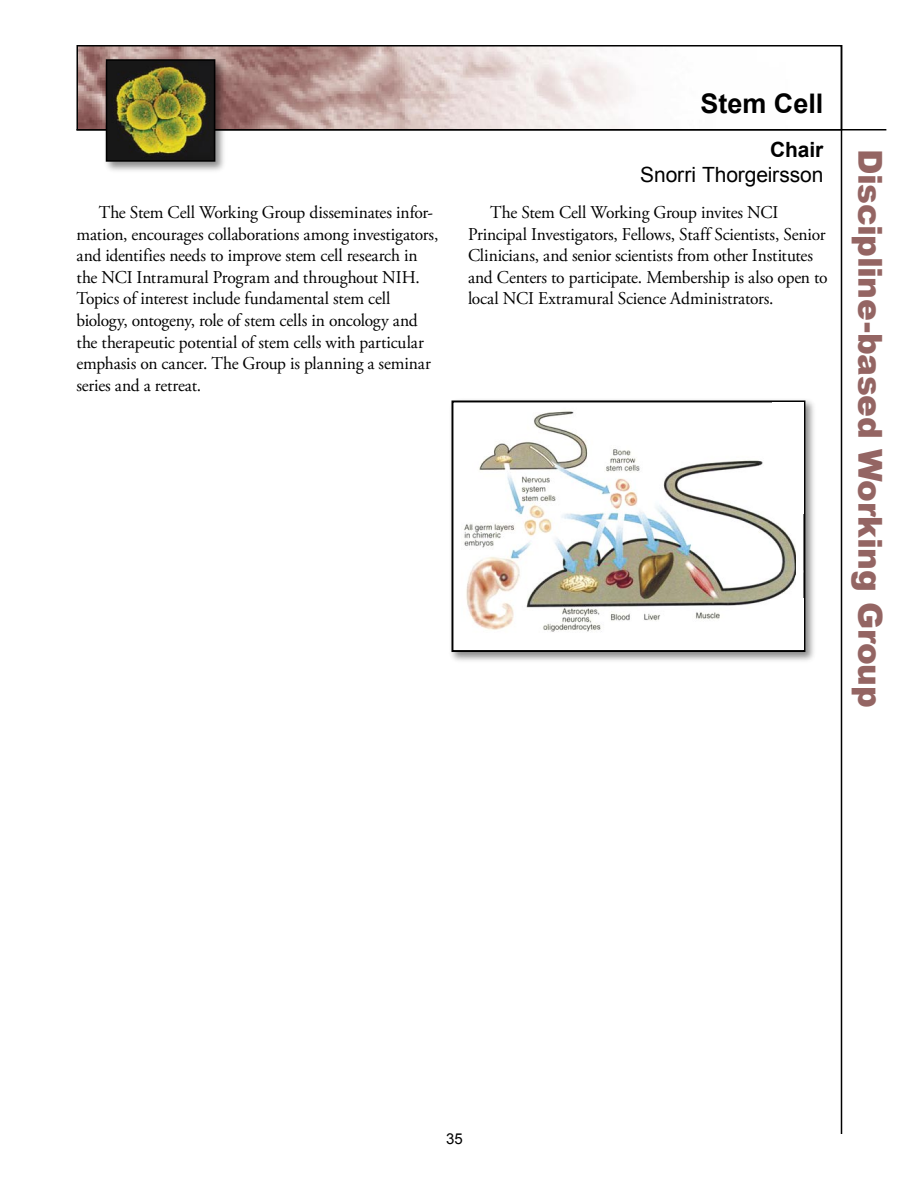
<style>
.page{position:relative;width:918px;height:1188px;background:#fff}
.page>*{position:absolute;margin:0;border:0;box-sizing:border-box;transform-origin:0 0}
.t1{font:900 33px "Arial";letter-spacing:-.01em;color:#946563}
._1_00_-_Faculty_Group_name{font:700 27px "Arial";color:#000}
._1_02_-_Chair_name{font:21px "Arial";letter-spacing:-.005em;color:#000}
._1_01_-_Chair_title{font:700 21px "Arial";color:#000}
._2_01_-_body_text{font:18px/21.6px "Adobe Garamond Pro";letter-spacing:-.01em;color:#000}
.t2{font:15px "Arial";color:#000}
</style>
<div class="page">
<img style="left:79px;top:48px;width:553px;height:80px">
<div style="left:76px;top:45px;width:766px;height:86px;border:2px solid #000"></div>
<hr style="left:841px;top:45px;width:1px;height:1089px;background:#000">
<hr style="left:76px;top:129px;width:810px;height:1px;background:#000">
<div style="left:103px;top:56px;width:125px;height:118px;background:#000;opacity:.45"></div>
<img style="left:109px;top:62px;width:103px;height:97px">
<div style="left:106px;top:59px;width:109px;height:103px;border:2px solid #000"></div>
<div style="left:448px;top:397px;width:370px;height:267px;background:#000;opacity:.45"></div>
<img style="left:455px;top:404px;width:342px;height:245px">
<div style="left:452px;top:401px;width:353px;height:251px;border:2px solid #000"></div>
<svg style="left:794px;top:551px;width:3px;height:31px"></svg>
<div style="left:772px;top:403px;width:31px;height:111px;background:#fff"></div>
<div style="left:778px;top:598px;width:25px;height:52px;background:#fff"></div>
<div style="left:797px;top:513px;width:6px;height:91px;background:#fff"></div>
<p class="_1_00_-_Faculty_Group_name" style="left:700px;top:84px;width:125px">Stem Cell</p>
<p class="_1_01_-_Chair_title" style="left:770px;top:135px;width:55px">Chair</p>
<p class="_1_02_-_Chair_name" style="left:640px;top:161px;width:185px">Snorri Thorgeirsson</p>
<p class="_2_01_-_body_text" style="left:76px;top:202px;width:363px;text-indent:22px">The Stem Cell Working Group disseminates infor&shy;mation, encourages collaborations among investigators, and identifies needs to improve stem cell research in the NCI Intramural Program and throughout NIH.<br>Topics of interest include fundamental stem cell biology, ontogeny, role of stem cells in oncology and the therapeutic potential of stem cells with particular emphasis on cancer. The Group is planning a seminar series and a retreat.</p>
<p class="_2_01_-_body_text" style="left:468px;top:202px;width:361px;text-indent:22px">The Stem Cell Working Group invites NCI Principal Investigators, Fellows, Staff Scientists, Senior Clinicians, and senior scientists from other Institutes and Centers to participate. Membership is also open to local NCI Extramural Science Administrators.</p>
<p class="t1" style="left:894px;top:148px;width:560px;rotate:90deg">Discipline-based Working Group</p>
<p class="t2" style="left:446px;top:1129px;width:18px">35</p>
</div>
